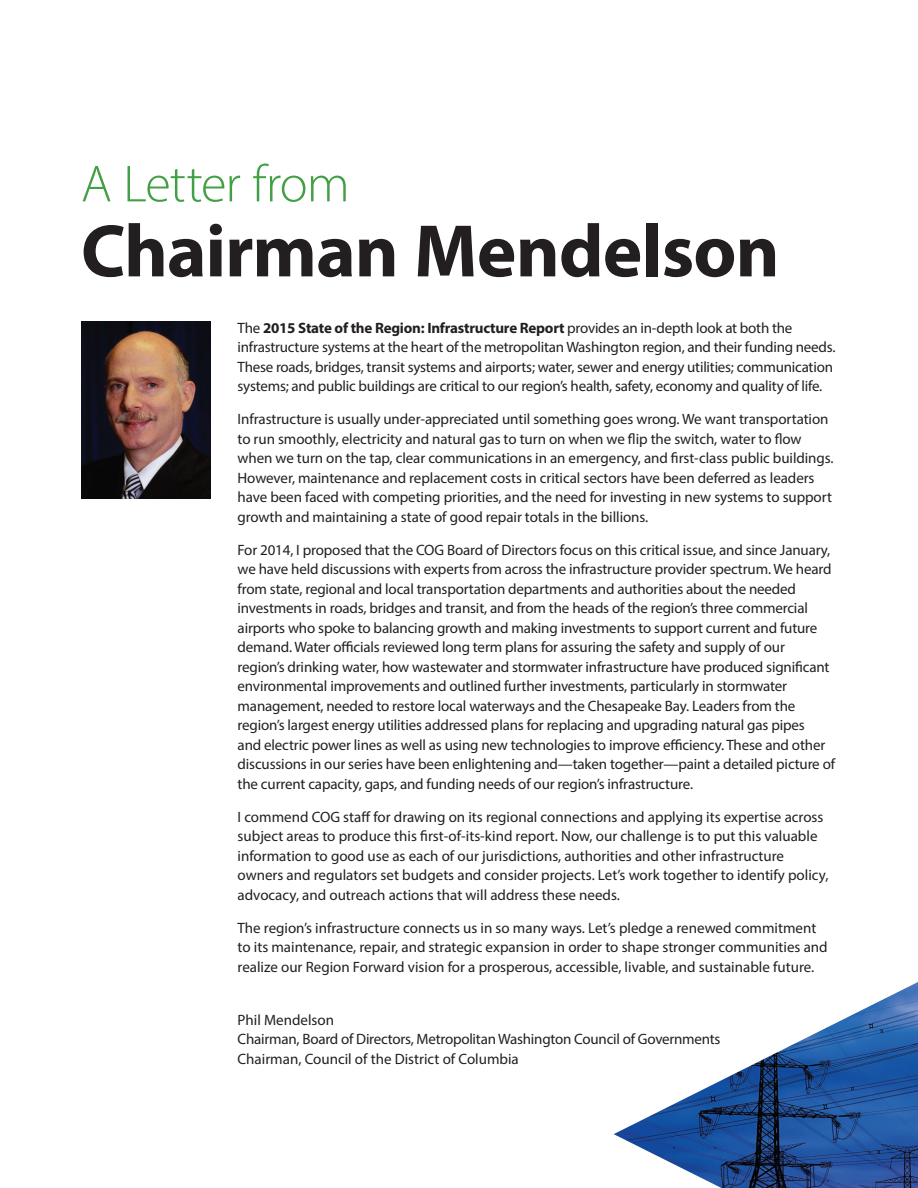
<style>
.page{position:relative;width:918px;height:1188px;background:#fff}
.page>*{position:absolute;margin:0;border:0;box-sizing:border-box;transform-origin:0 0}
.t1{font:700 75px "Myriad Pro";letter-spacing:-.01em;color:#231f20}
.t2{font:300 52.5px "Myriad Pro";letter-spacing:-.02em;color:#42a044}
.t3{font:15px/19.5px "Myriad Pro";letter-spacing:-.01em;color:#231f20}
.s1{font-weight:700}
</style>
<div class="page">
<img style="left:614px;top:982px;width:304px;height:206px">
<img style="left:81px;top:321px;width:130px;height:177px">
<h2 class="t2" style="left:81px;top:152px;width:270px">A Letter from</h2>
<h1 class="t1" style="left:81px;top:202px;width:700px">Chairman Mendelson</h1>
<p class="t3" style="left:238px;top:318px;width:599px">The <span class="s1">2015 State of the Region: Infrastructure Report</span> provides an in-depth look at both the infrastructure systems at the heart of the metropolitan Washington region, and their funding needs.<br>These roads, bridges, transit systems and airports; water, sewer and energy utilities; communication systems; and public buildings are critical to our region’s health, safety, economy and quality of life.</p>
<p class="t3" style="left:238px;top:409px;width:598px">Infrastructure is usually under-appreciated until something goes wrong. We want transportation to run smoothly, electricity and natural gas to turn on when we flip the switch, water to flow when we turn on the tap, clear communications in an emergency, and first-class public buildings.<br>However, maintenance and replacement costs in critical sectors have been deferred as leaders have been faced with competing priorities, and the need for investing in new systems to support growth and maintaining a state of good repair totals in the billions.</p>
<p class="t3" style="left:238px;top:540px;width:599px">For 2014, I proposed that the COG Board of Directors focus on this critical issue, and since January, we have held discussions with experts from across the infrastructure provider spectrum. We heard from state, regional and local transportation departments and authorities about the needed investments in roads, bridges and transit, and from the heads of the region’s three commercial airports who spoke to balancing growth and making investments to support current and future demand. Water officials reviewed long term plans for assuring the safety and supply of our region’s drinking water, how wastewater and stormwater infrastructure have produced significant environmental improvements and outlined further investments, particularly in stormwater management, needed to restore local waterways and the Chesapeake Bay. Leaders from the region’s largest energy utilities addressed plans for replacing and upgrading natural gas pipes<br>and electric power lines as well as using new technologies to improve efficiency. These and other discussions in our series have been enlightening and—taken together—paint a detailed picture of the current capacity, gaps, and funding needs of our region’s infrastructure.</p>
<p class="t3" style="left:238px;top:807px;width:592px">I commend COG staff for drawing on its regional connections and applying its expertise across subject areas to produce this first-of-its-kind report. Now, our challenge is to put this valuable information to good use as each of our jurisdictions, authorities and other infrastructure owners and regulators set budgets and consider projects. Let’s work together to identify policy, advocacy, and outreach actions that will address these needs.</p>
<p class="t3" style="left:238px;top:918px;width:592px">The region’s infrastructure connects us in so many ways. Let’s pledge a renewed commitment to its maintenance, repair, and strategic expansion in order to shape stronger communities and realize our Region Forward vision for a prosperous, accessible, livable, and sustainable future.</p>
<p class="t3" style="left:238px;top:1010px;width:484px">Phil Mendelson<br>Chairman, Board of Directors, Metropolitan Washington Council of Governments<br>Chairman, Council of the District of Columbia</p>
</div>
